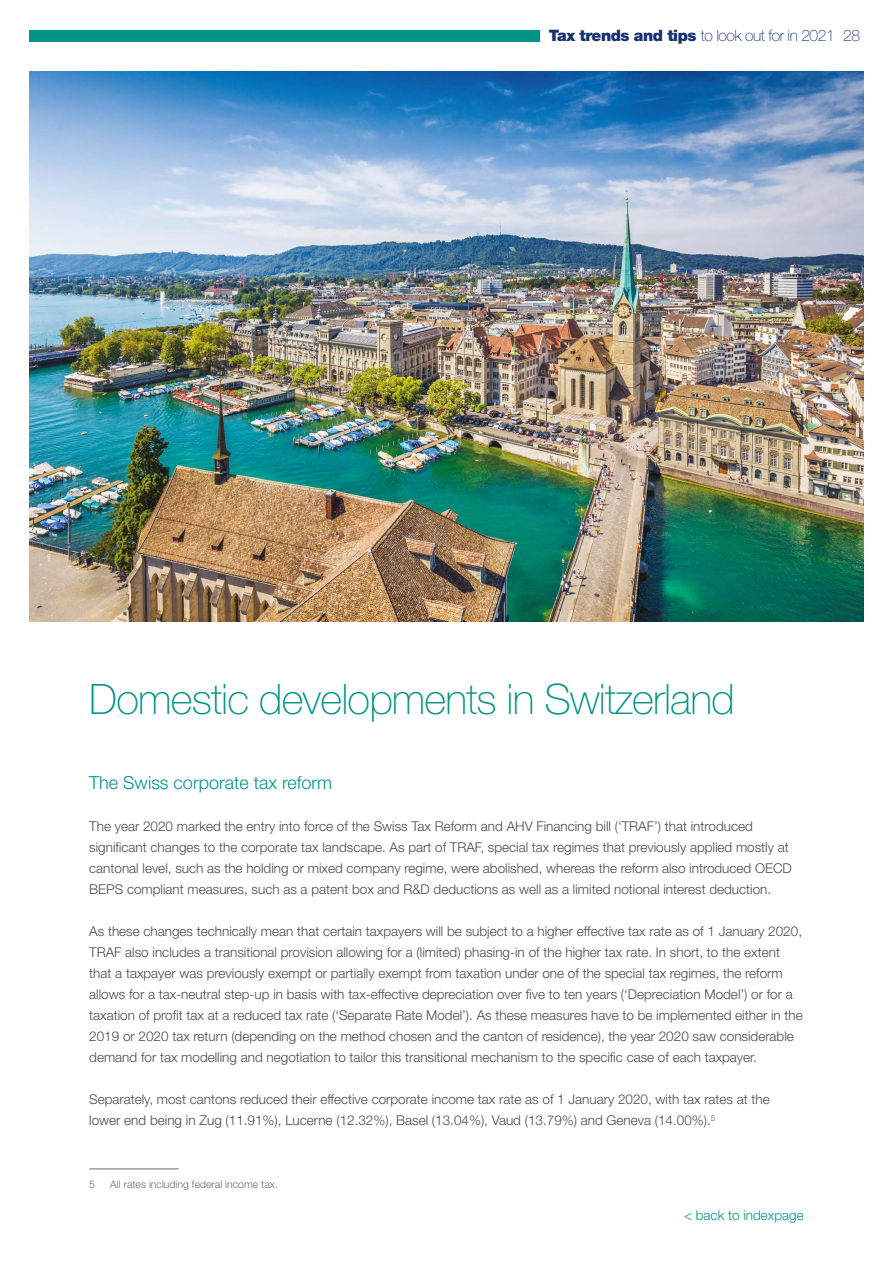
<style>
.page{position:relative;width:893px;height:1263px;background:#fff}
.page>*{position:absolute;margin:0;border:0;box-sizing:border-box;transform-origin:0 0}
.t1{font:100 42px "Helvetica Neue LT Pro";letter-spacing:-.02em;color:#009486}
.t2{font:300 18px "Helvetica Neue LT Pro";color:#009486}
.t3{font:100 15.75px "Helvetica Neue LT Pro";letter-spacing:-.03em;color:#163072}
.t4{font:300 13.5px/21px "Helvetica Neue LT Pro";color:#4a4a49}
.t5{font:300 13.5px "Helvetica Neue LT Pro";color:#009486}
.t6{font:300 10.5px "Helvetica Neue LT Pro";color:#6a6a69}
.s1{font-weight:900}
</style>
<div class="page">
<div style="left:30px;top:30px;width:510px;height:11px;background:#009486"></div>
<hr style="left:89px;top:1168px;width:90px;height:1px;background:#6a6a69">
<img style="left:30px;top:71px;width:833px;height:550px">
<p class="t3" style="left:549px;top:27px;width:313px"><span class="s1">Tax trends and tips</span> to look out for in 2021 28</p>
<h1 class="t1" style="left:89px;top:675px;width:647px">Domestic developments in Switzerland</h1>
<h2 class="t2" style="left:89px;top:772px;width:244px">The Swiss corporate tax reform</h2>
<p class="t4" style="left:89px;top:815px;width:704px">The year 2020 marked the entry into force of the Swiss Tax Reform and AHV Financing bill (‘TRAF’) that introduced significant changes to the corporate tax landscape. As part of TRAF, special tax regimes that previously applied mostly at cantonal level, such as the holding or mixed company regime, were abolished, whereas the reform also introduced OECD BEPS compliant measures, such as a patent box and R&amp;D deductions as well as a limited notional interest deduction.</p>
<p class="t4" style="left:89px;top:920px;width:715px">As these changes technically mean that certain taxpayers will be subject to a higher effective tax rate as of 1 January 2020, TRAF also includes a transitional provision allowing for a (limited) phasing-in of the higher tax rate. In short, to the extent that a taxpayer was previously exempt or partially exempt from taxation under one of the special tax regimes, the reform allows for a tax-neutral step-up in basis with tax-effective depreciation over five to ten years (‘Depreciation Model’) or for a taxation of profit tax at a reduced tax rate (‘Separate Rate Model’). As these measures have to be implemented either in the 2019 or 2020 tax return (depending on the method chosen and the canton of residence), the year 2020 saw considerable demand for tax modelling and negotiation to tailor this transitional mechanism to the specific case of each taxpayer.</p>
<p class="t4" style="left:89px;top:1088px;width:682px">Separately, most cantons reduced their effective corporate income tax rate as of 1 January 2020, with tax rates at the lower end being in Zug (11.91%), Lucerne (12.32%), Basel (13.04%), Vaud (13.79%) and Geneva (14.00%).<sup>5</sup></p>
<p class="t6" style="left:89px;top:1178px;width:7px">5</p>
<p class="t6" style="left:110px;top:1178px;width:169px">All rates including federal income tax.</p>
<p class="t5" style="left:684px;top:1207px;width:121px">&lt; back to indexpage</p>
</div>
